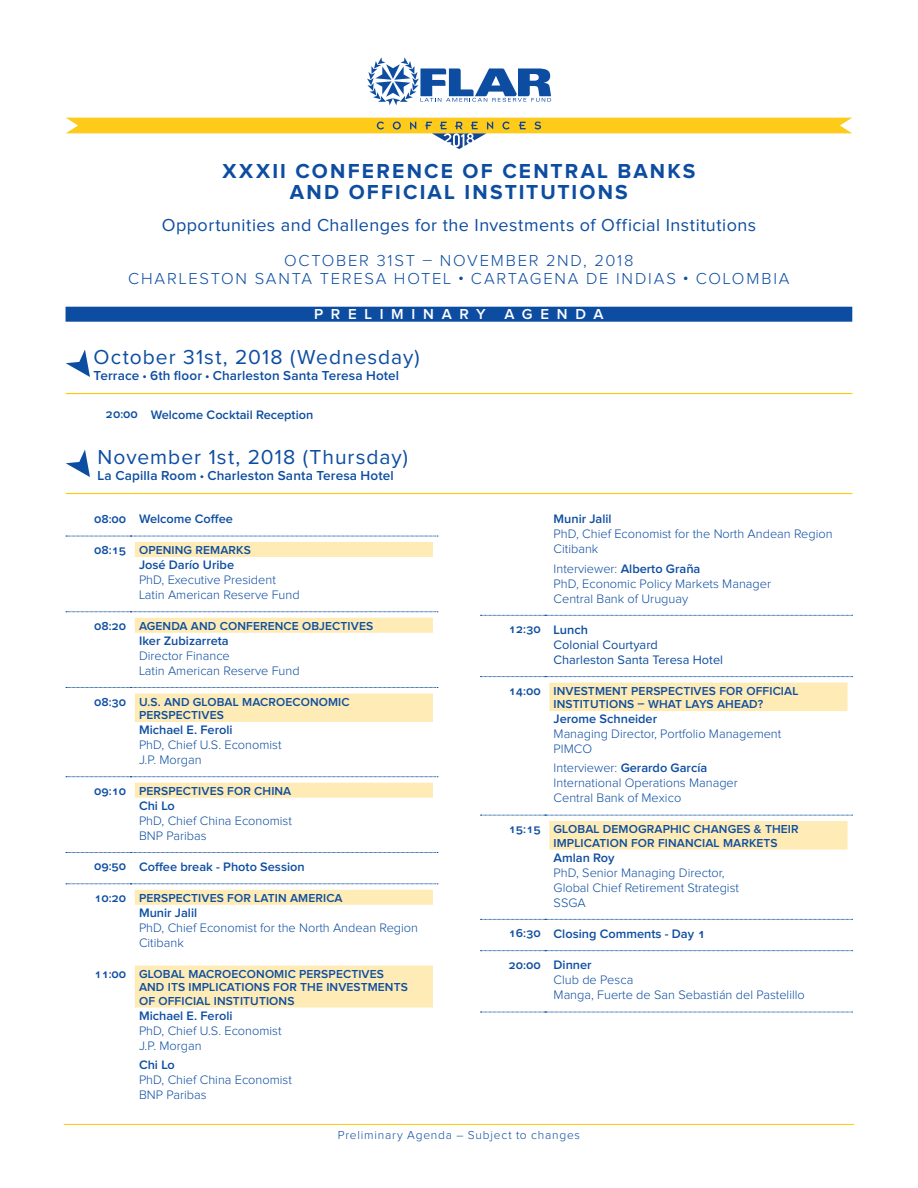
<style>
.page{position:relative;width:918px;height:1188px;background:#fff}
.page>*{position:absolute;margin:0;border:0;box-sizing:border-box;transform-origin:0 0}
.TIT-DIA{font:21px "Proxima Nova";letter-spacing:.05em;color:#0d4da1}
.t1{font:700 21px/21px "Proxima Nova";letter-spacing:.105em;color:#0d4da1;text-align:center}
.t2{font:18px "Proxima Nova";letter-spacing:.025em;color:#0d4da1}
.t3{font:300 16.5px/18px "Proxima Nova";letter-spacing:.11em;color:#0d4da1;text-align:center}
.t4{font:600 15px "Proxima Nova";letter-spacing:.515em;color:#fff}
.TIT-DIA-Complemento{font:600 13.5px "Proxima Nova";letter-spacing:.01em;color:#0d4da1}
.TBL-TXT-Normal{font:300 12.75px/15px "Proxima Nova";color:#0d4da1}
.TBL-TXT-Normal-2{font:600 12.75px "Proxima Nova";color:#0d4da1}
.TBL-TXT-Normal-3{font:12.75px "Proxima Nova";color:#0d4da1}
.TBL-TXT-Franja{font:600 12px "Proxima Nova";letter-spacing:.01em;color:#0d4da1}
.TBL-TXT-Horas{font:600 12px "Proxima Nova";color:#0d4da1}
.t5{font:300 12px "Proxima Nova";letter-spacing:.065em;color:#0d4da1}
.s1{font-weight:900}
.s2{font-weight:600}
.s3{font-weight:300}
</style>
<div class="page">
<div style="left:66px;top:307px;width:786px;height:15px;background:#0d4da1"></div>
<svg style="left:367px;top:57px;width:184px;height:48px"></svg>
<hr style="left:64px;top:1124px;width:790px;height:1px;background:#feca0a">
<hr style="left:66px;top:493px;width:786px;height:1px;background:#feca0a">
<svg style="left:66px;top:536px;width:372px;height:1px"></svg>
<svg style="left:66px;top:612px;width:372px;height:1px"></svg>
<svg style="left:66px;top:687px;width:372px;height:1px"></svg>
<svg style="left:66px;top:777px;width:372px;height:1px"></svg>
<svg style="left:66px;top:852px;width:372px;height:1px"></svg>
<svg style="left:66px;top:884px;width:372px;height:1px"></svg>
<div style="left:135px;top:542px;width:298px;height:15px;background:#feebb5"></div>
<div style="left:135px;top:618px;width:298px;height:15px;background:#feebb5"></div>
<div style="left:135px;top:693px;width:298px;height:15px;background:#feebb5"></div>
<div style="left:135px;top:707px;width:298px;height:15px;background:#feebb5"></div>
<div style="left:135px;top:783px;width:298px;height:15px;background:#feebb5"></div>
<div style="left:135px;top:890px;width:298px;height:15px;background:#feebb5"></div>
<div style="left:135px;top:966px;width:298px;height:15px;background:#feebb5"></div>
<div style="left:135px;top:979px;width:298px;height:15px;background:#feebb5"></div>
<div style="left:135px;top:993px;width:298px;height:15px;background:#feebb5"></div>
<svg style="left:480px;top:676px;width:373px;height:1px"></svg>
<svg style="left:480px;top:815px;width:373px;height:1px"></svg>
<svg style="left:480px;top:919px;width:373px;height:1px"></svg>
<svg style="left:480px;top:950px;width:373px;height:1px"></svg>
<svg style="left:480px;top:1012px;width:373px;height:1px"></svg>
<svg style="left:480px;top:615px;width:373px;height:1px"></svg>
<div style="left:549px;top:683px;width:299px;height:15px;background:#feebb5"></div>
<div style="left:549px;top:696px;width:299px;height:15px;background:#feebb5"></div>
<div style="left:549px;top:821px;width:299px;height:15px;background:#feebb5"></div>
<div style="left:549px;top:835px;width:299px;height:15px;background:#feebb5"></div>
<svg style="left:66px;top:350px;width:24px;height:27px"></svg>
<svg style="left:66px;top:450px;width:24px;height:27px"></svg>
<hr style="left:66px;top:393px;width:786px;height:1px;background:#feca0a">
<svg style="left:66px;top:118px;width:786px;height:31px"></svg>
<h1 class="t1" style="left:222px;top:161px;width:475px">XXXII CONFERENCE OF CENTRAL BANKS<br>AND OFFICIAL INSTITUTIONS</h1>
<h2 class="t2" style="left:162px;top:215px;width:596px">Opportunities and Challenges for the Investments of Official Institutions</h2>
<p class="t3" style="left:128px;top:252px;width:663px">OCTOBER 31ST – NOVEMBER 2ND, 2018<br>CHARLESTON SANTA TERESA HOTEL <span class="s1">·</span> CARTAGENA DE INDIAS <span class="s1">·</span> COLOMBIA</p>
<p class="t4" style="left:314px;top:306px;width:173px">PRELIMINARY</p>
<p class="t4" style="left:505px;top:306px;width:100px">AGENDA</p>
<p class="TIT-DIA" style="left:94px;top:345px;width:328px">October 31st, 2018 (Wednesday)</p>
<p class="TIT-DIA-Complemento" style="left:94px;top:368px;width:307px">Terrace <span class="s1">·</span> 6th floor <span class="s1">·</span> Charleston Santa Teresa Hotel</p>
<p class="TBL-TXT-Horas" style="left:106px;top:408px;width:34px">20:00</p>
<p class="TBL-TXT-Normal-2" style="left:151px;top:408px;width:164px">Welcome Cocktail Reception</p>
<p class="TIT-DIA" style="left:98px;top:445px;width:312px">November 1st, 2018 (Thursday)</p>
<p class="TIT-DIA-Complemento" style="left:98px;top:468px;width:298px">La Capilla Room <span class="s1">·</span> Charleston Santa Teresa Hotel</p>
<p class="TBL-TXT-Horas" style="left:94px;top:512px;width:34px">08:00</p>
<p class="TBL-TXT-Normal-2" style="left:139px;top:512px;width:95px">Welcome Coffee</p>
<p class="TBL-TXT-Horas" style="left:94px;top:543px;width:34px">08:15</p>
<p class="TBL-TXT-Franja" style="left:139px;top:543px;width:113px">OPENING REMARKS</p>
<p class="TBL-TXT-Normal-2" style="left:139px;top:558px;width:97px">José Darío Uribe</p>
<p class="TBL-TXT-Normal" style="left:139px;top:573px;width:138px">PhD, Executive President</p>
<p class="TBL-TXT-Normal" style="left:139px;top:588px;width:162px">Latin American Reserve Fund</p>
<p class="TBL-TXT-Horas" style="left:94px;top:619px;width:34px">08:20</p>
<p class="TBL-TXT-Franja" style="left:139px;top:619px;width:236px">AGENDA AND CONFERENCE OBJECTIVES</p>
<p class="TBL-TXT-Normal-2" style="left:139px;top:633px;width:91px">Iker Zubizarreta</p>
<p class="TBL-TXT-Normal" style="left:139px;top:649px;width:92px">Director Finance</p>
<p class="TBL-TXT-Normal" style="left:139px;top:664px;width:162px">Latin American Reserve Fund</p>
<p class="TBL-TXT-Horas" style="left:94px;top:695px;width:34px">08:30</p>
<p class="TBL-TXT-Franja" style="left:139px;top:695px;width:212px">U.S. AND GLOBAL MACROECONOMIC</p>
<p class="TBL-TXT-Franja" style="left:139px;top:708px;width:86px">PERSPECTIVES</p>
<p class="TBL-TXT-Normal-2" style="left:139px;top:723px;width:95px">Michael E. Feroli</p>
<p class="TBL-TXT-Normal" style="left:139px;top:738px;width:144px">PhD, Chief U.S. Economist</p>
<p class="TBL-TXT-Normal" style="left:139px;top:753px;width:64px">J.P. Morgan</p>
<p class="TBL-TXT-Horas" style="left:94px;top:784px;width:34px">09:10</p>
<p class="TBL-TXT-Franja" style="left:139px;top:784px;width:154px">PERSPECTIVES FOR CHINA</p>
<p class="TBL-TXT-Normal-2" style="left:139px;top:798px;width:37px">Chi Lo</p>
<p class="TBL-TXT-Normal" style="left:139px;top:814px;width:154px">PhD, Chief China Economist</p>
<p class="TBL-TXT-Normal" style="left:139px;top:829px;width:69px">BNP Paribas</p>
<p class="TBL-TXT-Horas" style="left:94px;top:860px;width:34px">09:50</p>
<p class="TBL-TXT-Normal-2" style="left:139px;top:860px;width:167px">Coffee break - Photo Session</p>
<p class="TBL-TXT-Horas" style="left:94px;top:891px;width:34px">10:20</p>
<p class="TBL-TXT-Franja" style="left:139px;top:891px;width:205px">PERSPECTIVES FOR LATIN AMERICA</p>
<p class="TBL-TXT-Normal-2" style="left:139px;top:905px;width:60px">Munir Jalil</p>
<p class="TBL-TXT-Normal" style="left:139px;top:921px;width:281px">PhD, Chief Economist for the North Andean Region</p>
<p class="TBL-TXT-Normal" style="left:139px;top:936px;width:46px">Citibank</p>
<p class="TBL-TXT-Horas" style="left:94px;top:967px;width:34px">11:00</p>
<p class="TBL-TXT-Franja" style="left:139px;top:967px;width:246px">GLOBAL MACROECONOMIC PERSPECTIVES</p>
<p class="TBL-TXT-Franja" style="left:139px;top:980px;width:270px">AND ITS IMPLICATIONS FOR THE INVESTMENTS</p>
<p class="TBL-TXT-Franja" style="left:139px;top:994px;width:157px">OF OFFICIAL INSTITUTIONS</p>
<p class="TBL-TXT-Normal" style="left:139px;top:1008px;width:144px"><span class="s2">Michael E. Feroli<br></span>PhD, Chief U.S. Economist</p>
<p class="TBL-TXT-Normal" style="left:139px;top:1038px;width:64px">J.P. Morgan</p>
<p class="TBL-TXT-Normal" style="left:139px;top:1058px;width:154px"><span class="s2">Chi Lo<br></span>PhD, Chief China Economist<br>BNP Paribas</p>
<p class="TBL-TXT-Normal" style="left:554px;top:512px;width:281px"><span class="s2">Munir Jalil<br></span>PhD, Chief Economist for the North Andean Region<br>Citibank</p>
<p class="TBL-TXT-Normal" style="left:554px;top:561px;width:219px">Interviewer: <span class="s2">Alberto Graña<br></span>PhD, Economic Policy Markets Manager<br>Central Bank of Uruguay</p>
<p class="TBL-TXT-Horas" style="left:509px;top:623px;width:34px">12:30</p>
<p class="TBL-TXT-Normal-2" style="left:554px;top:622px;width:36px">Lunch</p>
<p class="TBL-TXT-Normal-3" style="left:554px;top:638px;width:106px">Colonial Courtyard</p>
<p class="TBL-TXT-Normal-3" style="left:554px;top:653px;width:171px">Charleston Santa Teresa Hotel</p>
<p class="TBL-TXT-Horas" style="left:509px;top:684px;width:34px">14:00</p>
<p class="TBL-TXT-Franja" style="left:554px;top:684px;width:246px">INVESTMENT PERSPECTIVES FOR OFFICIAL</p>
<p class="TBL-TXT-Franja" style="left:554px;top:697px;width:211px">INSTITUTIONS – WHAT LAYS AHEAD?</p>
<p class="TBL-TXT-Normal-2" style="left:554px;top:712px;width:105px">Jerome Schneider</p>
<p class="TBL-TXT-Normal" style="left:554px;top:727px;width:229px">Managing Director, Portfolio Management</p>
<p class="TBL-TXT-Normal" style="left:554px;top:742px;width:40px">PIMCO</p>
<p class="TBL-TXT-Normal-2" style="left:554px;top:761px;width:155px"><span class="s3">Interviewer:</span> Gerardo García</p>
<p class="TBL-TXT-Normal" style="left:554px;top:776px;width:186px">International Operations Manager</p>
<p class="TBL-TXT-Normal" style="left:554px;top:791px;width:129px">Central Bank of Mexico</p>
<p class="TBL-TXT-Horas" style="left:509px;top:822px;width:34px">15:15</p>
<p class="TBL-TXT-Franja" style="left:554px;top:822px;width:247px">GLOBAL DEMOGRAPHIC CHANGES &amp; THEIR</p>
<p class="TBL-TXT-Franja" style="left:554px;top:836px;width:226px">IMPLICATION FOR FINANCIAL MARKETS</p>
<p class="TBL-TXT-Normal-2" style="left:554px;top:850px;width:63px">Amlan Roy</p>
<p class="TBL-TXT-Normal" style="left:554px;top:865px;width:187px">PhD, Senior Managing Director,<br>Global Chief Retirement Strategist</p>
<p class="TBL-TXT-Normal" style="left:554px;top:895px;width:34px">SSGA</p>
<p class="TBL-TXT-Horas" style="left:509px;top:927px;width:34px">16:30</p>
<p class="TBL-TXT-Normal-2" style="left:554px;top:926px;width:153px">Closing Comments - Day 1</p>
<p class="TBL-TXT-Horas" style="left:509px;top:958px;width:34px">20:00</p>
<p class="TBL-TXT-Normal-2" style="left:554px;top:958px;width:40px">Dinner</p>
<p class="TBL-TXT-Normal" style="left:554px;top:973px;width:81px">Club de Pesca</p>
<p class="TBL-TXT-Normal" style="left:554px;top:988px;width:253px">Manga, Fuerte de San Sebastián del Pastelillo</p>
<p class="t5" style="left:338px;top:1130px;width:244px">Preliminary Agenda – Subject to changes</p>
</div>
